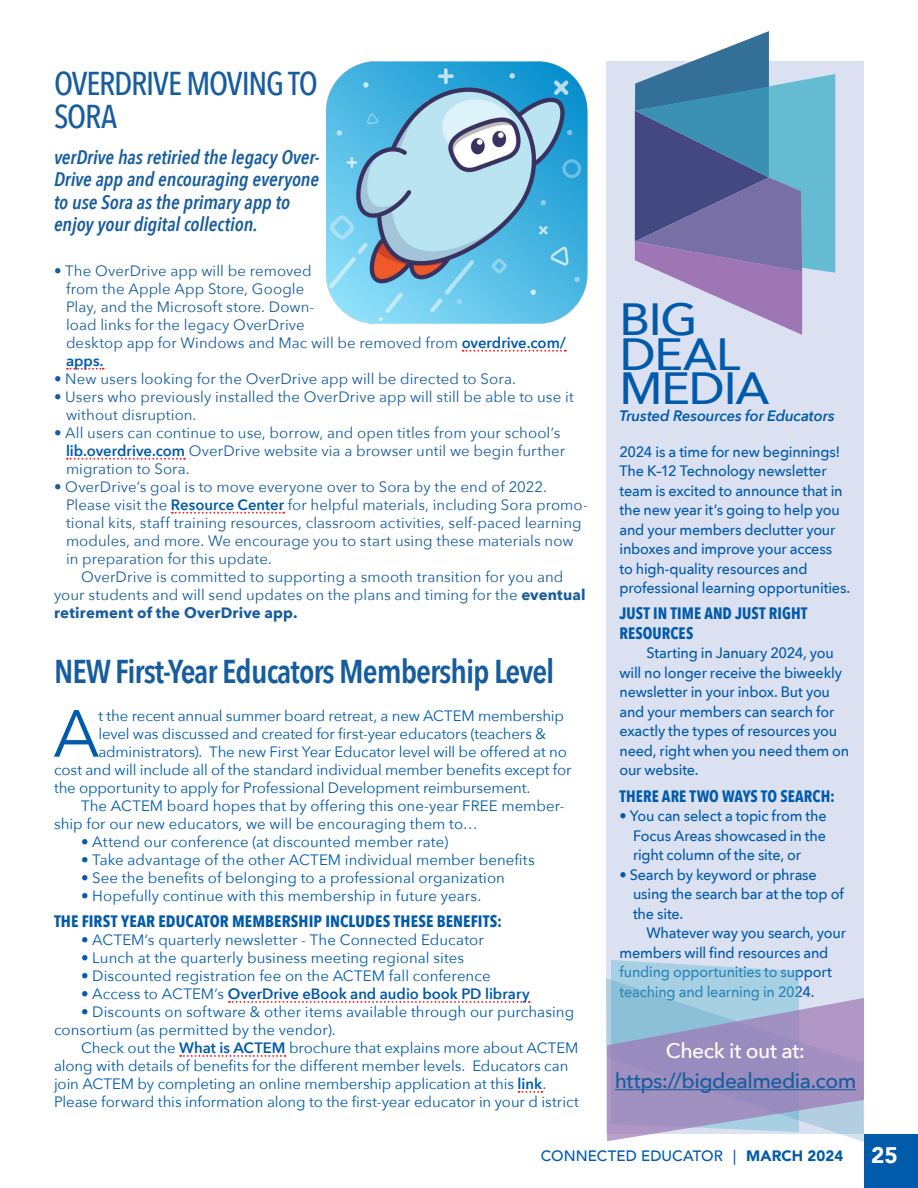
<style>
.page{position:relative;width:918px;height:1188px;background:#fff}
.page>*{position:absolute;margin:0;border:0;box-sizing:border-box;transform-origin:0 0}
.First_Paragraph{font:65.85px "Avenir Next";color:#015aaa}
.NEWbody{font:500 45px/34.5px "Avenir Next";letter-spacing:-.025em;color:#015aaa;scale:1.06 1}
._2_CondU_LC_Headline{font:600 33px "Avenir Next Condensed";letter-spacing:-.03em;color:#175d9e}
._1Cond_CapHeadline{font:500 33px/33px "Avenir Next Condensed";letter-spacing:-.04em;color:#175d9e}
.NEWbody-2{font:500 21px/30px "Avenir Next";letter-spacing:-.025em;color:#175d9e;text-align:center}
.NEWbody-3{font:italic 600 19.5px/22.5px "Avenir Next Condensed";letter-spacing:-.005em;color:#175d9e}
.AVsubhead{font:700 16.5px/19.5px "Avenir Next Condensed";letter-spacing:.005em;color:#015aaa;scale:.96 1}
.AVsubhead-2{font:700 16.5px "Avenir Next Condensed";letter-spacing:.005em;color:#015aaa}
.NEWbody-4{font:15px/18px "Avenir Next";letter-spacing:.005em;color:#015aaa}
.NEWbody-5{font:500 15px/19.5px "Avenir Next";letter-spacing:-.015em;color:#015aaa;scale:.96 1}
._2022links{font:15px/18px "Avenir Next";letter-spacing:.005em;color:#175d9e}
.First_Paragraph-2{font:15px "Avenir Next";letter-spacing:-.01em;color:#015aaa}
.NEWbody-6{font:15px/18px "Avenir Next";letter-spacing:.005em;color:#175d9e}
.NEWbody-7{font:600 15px "Avenir Next";color:#015aaa}
.t1{font:500 15px "Avenir";letter-spacing:.005em;color:#015aaa}
.NEWbody-8{font:italic 600 15px "Avenir Next";letter-spacing:-.01em;color:#015aaa}
.s1{font-weight:600;color:#015aaa}
.s2{font-weight:700}
.s3{font-weight:400}
.s4{font-weight:600}
.s5{color:#fff}
.s6{font-weight:900}
.s7{font-weight:900;font-size:22.5px;color:#fff}
</style>
<div class="page">
<div style="left:864px;top:1134px;width:54px;height:54px;background:#015aaa"></div>
<div style="left:606px;top:62px;width:258px;height:1072px;background:#dbe1f1"></div>
<svg style="left:635px;top:31px;width:200px;height:304px"></svg>
<svg style="left:606px;top:960px;width:258px;height:182px;background:#a9afd1"></svg>
<svg style="left:463px;top:350px;width:103px;height:2px"></svg>
<svg style="left:67px;top:368px;width:37px;height:2px"></svg>
<svg style="left:67px;top:458px;width:118px;height:2px"></svg>
<svg style="left:172px;top:512px;width:112px;height:2px"></svg>
<svg style="left:229px;top:1001px;width:301px;height:2px"></svg>
<svg style="left:180px;top:1055px;width:106px;height:2px"></svg>
<svg style="left:519px;top:1091px;width:23px;height:2px"></svg>
<img style="left:327px;top:62px;width:261px;height:261px">
<hr style="left:615px;top:1089px;width:241px;height:1px;background:#175d9e">
<p class="_1Cond_CapHeadline" style="left:54px;top:67px;width:265px">OVERDRIVE MOVING TO<br>SORA</p>
<p class="NEWbody-3" style="left:54px;top:146px;width:267px">verDrive has retiried the legacy Over-Drive app and encouraging everyone to use Sora as the primary app to enjoy your digital collection.</p>
<p class="_2022links" style="left:66px;top:261px;width:501px;text-indent:-12px">• The OverDrive app will be removed<br>from the Apple App Store, Google<br>Play, and the Microsoft store. Down-<br>load links for the legacy OverDrive<br>desktop app for Windows and Mac will be removed from <span class="s1">overdrive.com/ apps.</span></p>
<p class="NEWbody-6" style="left:54px;top:369px;width:463px">• New users looking for the OverDrive app will be directed to Sora.</p>
<p class="NEWbody-6" style="left:66px;top:387px;width:509px;text-indent:-12px">• Users who previously installed the OverDrive app will still be able to use it without disruption.</p>
<p class="_2022links" style="left:66px;top:423px;width:501px;text-indent:-12px">• All users can continue to use, borrow, and open titles from your school’s <span class="s1">lib.overdrive.com</span> OverDrive website via a browser until we begin further migration to Sora.</p>
<p class="_2022links" style="left:66px;top:477px;width:524px;text-indent:-12px">• OverDrive’s goal is to move everyone over to Sora by the end of 2022.<br>Please visit the <span class="s1">Resource Center</span> for helpful materials, including Sora promo&shy;tional kits, staff training resources, classroom activities, self-paced learning modules, and more. We encourage you to start using these materials now in preparation for this update.</p>
<p class="NEWbody-6" style="left:54px;top:567px;width:533px;text-indent:27px">OverDrive is committed to supporting a smooth transition for you and your students and will send updates on the plans and timing for the <span class="s2">eventual retirement of the OverDrive app.</span></p>
<p class="_2_CondU_LC_Headline" style="left:54px;top:642px;width:502px">NEW First-Year Educators Membership Level</p>
<p class="First_Paragraph" style="left:53px;top:678px;width:48px">A</p>
<p class="First_Paragraph-2" style="left:98px;top:703px;width:467px">t the recent annual summer board retreat, a new ACTEM membership</p>
<p class="NEWbody" style="left:620px;top:301px;width:143px">BIG<br>DEAL<br>MEDIA</p>
<p class="NEWbody-8" style="left:620px;top:402px;width:217px">Trusted Resources for Educators</p>
<p class="NEWbody-5" style="left:620px;top:441px;width:242px">2024 is a time for new beginnings!<br>The K–12 Technology newsletter team is excited to announce that in the new year it’s going to help you and your members declutter your inboxes and improve your access<br>to high-quality resources and professional learning opportunities.</p>
<p class="AVsubhead" style="left:620px;top:604px;width:197px">JUST IN TIME AND JUST RIGHT<br>RESOURCES</p>
<p class="NEWbody-5" style="left:620px;top:643px;width:241px;text-indent:27px">Starting in January 2024, you will no longer receive the biweekly newsletter in your inbox. But you and your members can search for exactly the types of resources you need, right when you need them on our website.</p>
<p class="AVsubhead" style="left:620px;top:786px;width:226px">THERE ARE TWO WAYS TO SEARCH:</p>
<p class="NEWbody-5" style="left:633px;top:806px;width:203px;text-align:justify;text-indent:-14px">• You can select a topic from the Focus Areas showcased in the right column of the site, or</p>
<p class="NEWbody-5" style="left:633px;top:864px;width:221px;text-indent:-14px">• Search by keyword or phrase using the search bar at the top of the site.</p>
<p class="NEWbody-5" style="left:620px;top:923px;width:237px;text-indent:27px">Whatever way you search, your members will find resources and funding opportunities to support teaching and learning in 2024.</p>
<p class="First_Paragraph-2" style="left:98px;top:721px;width:449px">level was discussed and created for first-year educators (teachers &amp;</p>
<p class="First_Paragraph-2" style="left:98px;top:739px;width:470px">administrators). The new First Year Educator level will be offered at no</p>
<p class="First_Paragraph-2" style="left:54px;top:757px;width:519px">cost and will include all of the standard individual member benefits except for</p>
<p class="First_Paragraph-2" style="left:54px;top:775px;width:478px">the opportunity to apply for Professional Development reimbursement.</p>
<p class="NEWbody-4" style="left:54px;top:796px;width:512px;text-indent:27px">The ACTEM board hopes that by offering this one-year FREE member&shy;ship for our new educators, we will be encouraging them to…</p>
<p class="NEWbody-4" style="left:81px;top:832px;width:369px">• Attend our conference (at discounted member rate)</p>
<p class="NEWbody-4" style="left:81px;top:850px;width:455px">• Take advantage of the other ACTEM individual member benefits</p>
<p class="NEWbody-4" style="left:81px;top:868px;width:425px">• See the benefits of belonging to a professional organization</p>
<p class="NEWbody-4" style="left:81px;top:886px;width:402px">• Hopefully continue with this membership in future years.</p>
<p class="AVsubhead-2" style="left:54px;top:911px;width:450px">THE FIRST YEAR EDUCATOR MEMBERSHIP INCLUDES THESE BENEFITS:</p>
<p class="NEWbody-4" style="left:81px;top:930px;width:404px">• ACTEM’s quarterly newsletter - The Connected Educator</p>
<p class="NEWbody-4" style="left:81px;top:948px;width:385px">• Lunch at the quarterly business meeting regional sites</p>
<p class="NEWbody-4" style="left:81px;top:966px;width:411px">• Discounted registration fee on the ACTEM fall conference</p>
<p class="NEWbody-7" style="left:81px;top:981px;width:450px"><span class="s3">• Access to ACTEM’s</span> OverDrive eBook and audio book PD library</p>
<p class="NEWbody-4" style="left:54px;top:1002px;width:522px;text-indent:27px">• Discounts on software &amp; other items available through our purchasing consortium (as permitted by the vendor).</p>
<p class="NEWbody-4" style="left:54px;top:1038px;width:527px;text-indent:27px">Check out the <span class="s4">What is ACTEM</span> brochure that explains more about ACTEM along with details of benefits for the different member levels. Educators can join ACTEM by completing an online membership application at this <span class="s4">link</span>.<br>Please forward this information along to the first-year educator in your d istrict</p>
<p class="NEWbody-2" style="left:615px;top:1035px;width:243px"><span class="s5">Check it out at: </span>https://bigdealmedia.com</p>
<p class="t1" style="left:541px;top:1143px;width:358px">CONNECTED EDUCATOR ︱ <span class="s6">MARCH 2024</span> <span class="s7">25</span></p>
</div>
